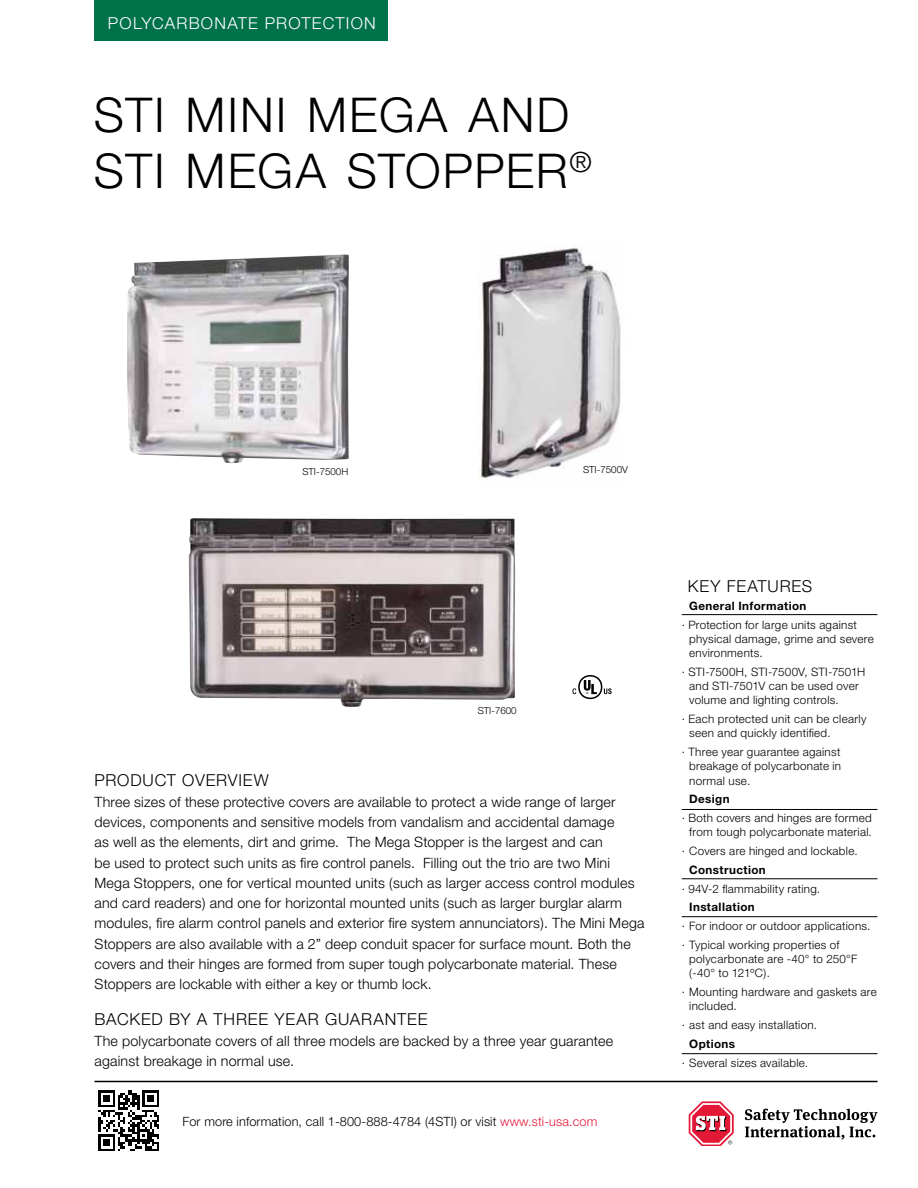
<style>
.page{position:relative;width:918px;height:1188px;background:#fff}
.page>*{position:absolute;margin:0;border:0;box-sizing:border-box;transform-origin:0 0}
.t1{font:300 48px "Helvetica Neue";letter-spacing:.055em;color:#000}
.t2{font:300 28.05px "Helvetica Neue";color:#000}
.t3{font:300 16.5px "Helvetica Neue";letter-spacing:.05em;color:#000}
.t4{font:300 16.5px "Helvetica Neue";letter-spacing:.075em;color:#fff}
.t5{font:300 14.25px/20.2px "Helvetica Neue";letter-spacing:.015em;color:#000}
.t6{font:300 12.75px "Helvetica Neue";letter-spacing:.01em;color:#000}
.t7{font:300 11.7px/14.2px "Helvetica Neue";letter-spacing:.025em;color:#000}
.t8{font:700 11.7px "Helvetica Neue";letter-spacing:.035em;color:#000}
.t9{font:300 9.75px "Helvetica Neue";color:#000}
.s1{color:#e31837}
</style>
<div class="page">
<div style="left:94px;top:0;width:294px;height:40px;background:#00724a"></div>
<hr style="left:94px;top:1081px;width:784px;height:1px;background:#000">
<svg style="left:745px;top:1109px;width:132px;height:30px"></svg>
<svg style="left:689px;top:1101px;width:45px;height:45px"></svg>
<svg style="left:98px;top:1090px;width:61px;height:61px"></svg>
<hr style="left:682px;top:916px;width:196px;height:1px;background:#000">
<hr style="left:682px;top:1053px;width:196px;height:1px;background:#000">
<hr style="left:682px;top:878px;width:196px;height:1px;background:#000">
<hr style="left:682px;top:809px;width:196px;height:1px;background:#000">
<hr style="left:682px;top:614px;width:196px;height:1px;background:#000">
<img style="left:127px;top:254px;width:222px;height:210px">
<img style="left:479px;top:245px;width:142px;height:233px">
<img style="left:188px;top:518px;width:327px;height:189px">
<svg style="left:573px;top:675px;width:39px;height:24px"></svg>
<p class="t4" style="left:108px;top:13px;width:269px">POLYCARBONATE PROTECTION</p>
<h1 class="t1" style="left:94px;top:86px;width:117px">STI mini</h1>
<h1 class="t1" style="left:307px;top:86px;width:264px">megaand</h1>
<h1 class="t1" style="left:94px;top:141px;width:23px">sti</h1>
<h1 class="t1" style="left:186px;top:141px;width:194px">megastopper</h1>
<h2 class="t2" style="left:570px;top:145px;width:24px">®</h2>
<p class="t9" style="left:302px;top:465px;width:47px">STI-7500H</p>
<p class="t9" style="left:583px;top:464px;width:46px">STI-7500V</p>
<p class="t9" style="left:478px;top:705px;width:41px">STI-7600</p>
<p class="t3" style="left:94px;top:770px;width:112px">Product Overvie</p>
<p class="t3" style="left:254px;top:770px;width:16px">w</p>
<p class="t5" style="left:94px;top:792px;width:552px">Three sizes of these protective covers are available to protect a wide range of larger devices, components and sensitive models from vandalism and accidental damage<br>as well as the elements, dirt and grime. The Mega Stopper is the largest and can<br>be used to protect such units as fire control panels. Filling out the trio are two Mini Mega Stoppers, one for vertical mounted units (such as larger access control modules and card readers) and one for horizontal mounted units (such as larger burglar alarm modules, fire alarm control panels and exterior fire system annunciators). The Mini Mega Stoppers are also available with a 2” deep conduit spacer for surface mount. Both the covers and their hinges are formed from super tough polycarbonate material. These Stoppers are lockable with either a key or thumb lock.</p>
<p class="t3" style="left:94px;top:1009px;width:12px">backe</p>
<p class="t3" style="left:152px;top:1009px;width:74px">d by athree</p>
<p class="t3" style="left:274px;top:1009px;width:13px">year</p>
<p class="t3" style="left:325px;top:1009px;width:37px">guarantee</p>
<p class="t5" style="left:94px;top:1031px;width:520px">The polycarbonate covers of all three models are backed by a three year guarantee against breakage in normal use.</p>
<p class="t6" style="left:183px;top:1113px;width:416px">For more information, call 1-800-888-4784 (4STI) or visit <span class="s1">www.sti-usa.com</span></p>
<p class="t3" style="left:688px;top:576px;width:50px">KEY feat</p>
<p class="t3" style="left:768px;top:576px;width:24px">ures</p>
<p class="t8" style="left:689px;top:598px;width:119px">General Information</p>
<p class="t7" style="left:689px;top:617px;width:186px;text-indent:-7px">· Protection for large units against physical damage, grime and severe environments.</p>
<p class="t7" style="left:689px;top:664px;width:178px;text-indent:-7px">· STI-7500H, STI-7500V, STI-7501H and STI-7501V can be used over volume and lighting controls.</p>
<p class="t7" style="left:689px;top:711px;width:179px;text-indent:-7px">· Each protected unit can be clearly seen and quickly identified.</p>
<p class="t7" style="left:689px;top:744px;width:153px;text-align:justify;text-indent:-7px">· Three year guarantee against breakage of polycarbonate in normal use.</p>
<p class="t8" style="left:689px;top:792px;width:42px">Design</p>
<p class="t7" style="left:682px;top:810px;width:192px;text-align:right">· Both covers and hinges are formed from tough polycarbonate material.</p>
<p class="t7" style="left:682px;top:843px;width:177px">· Covers are hinged and lockable.</p>
<p class="t8" style="left:689px;top:862px;width:78px">Construction</p>
<p class="t7" style="left:682px;top:881px;width:140px">· 94V-2 flammability rating.</p>
<p class="t8" style="left:689px;top:900px;width:67px">Installation</p>
<p class="t7" style="left:682px;top:916px;width:190px;line-height:18.8px">· For indoor or outdoor applications. · Typical working properties of</p>
<p class="t7" style="left:689px;top:952px;width:170px">polycarbonate are -40° to 250°F (-40° to 121ºC).</p>
<p class="t7" style="left:689px;top:985px;width:189px;text-indent:-7px">· Mounting hardware and gaskets are included.</p>
<p class="t7" style="left:682px;top:1018px;width:137px">· ast and easy installation.</p>
<p class="t8" style="left:689px;top:1036px;width:47px">Options</p>
<p class="t7" style="left:682px;top:1055px;width:128px">· Several sizes available.</p>
</div>
